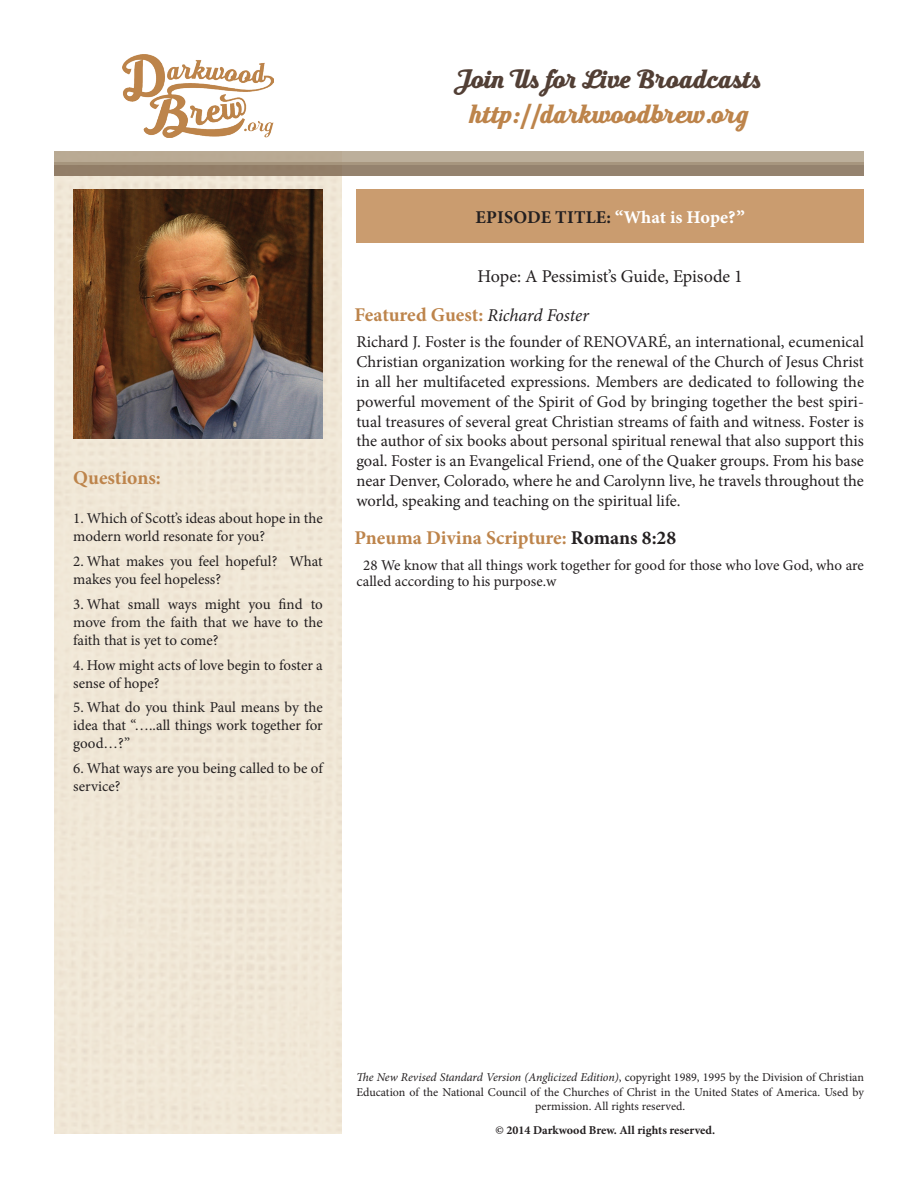
<style>
.page{position:relative;width:918px;height:1188px;background:#fff}
.page>*{position:absolute;margin:0;border:0;box-sizing:border-box;transform-origin:0 0}
.t1{font:800 24px "Moonface Script";color:#523f35}
.t2{font:800 24px "Moonface Script";color:#bd844b}
.TEXT_BASIC{font:700 19.5px "Minion Pro";color:#bd844b}
.TEXT_BASIC-2{font:18px "Minion Pro";color:#231f20}
.TEXT_BASIC-3{font:700 18px "Minion Pro";letter-spacing:.01em;color:#231f20}
.TEXT_BASIC_2{font:16.5px/19.8px "Minion Pro";letter-spacing:-.005em;color:#231f20;text-align:justify}
.Paragraph_Style_1{font:15px/18px "Minion Pro";letter-spacing:-.005em;color:#231f20}
.TEXT_BASIC-4{font:12px/14.4px "Minion Pro";color:#231f20;text-align:center}
.TEXT_BASIC-5{font:700 12px "Minion Pro";color:#231f20}
.s1{font-family:"Minion Pro Bold Capt";font-weight:400;color:#fff}
.s2{font-weight:400;font-style:italic;font-size:18px;color:#231f20}
.s3{color:#231f20}
.s4{font-style:italic}
</style>
<div class="page">
<div style="left:54px;top:152px;width:288px;height:982px;background:#f0e7d6"></div>
<div style="left:54px;top:163px;width:810px;height:13px;background:#95836f"></div>
<svg style="left:54px;top:152px;width:810px;height:13px;background:#b6a792"></svg>
<img style="left:122px;top:54px;width:152px;height:83px">
<div style="left:356px;top:189px;width:508px;height:54px;background:#ca9c6f"></div>
<img style="left:73px;top:189px;width:250px;height:250px">
<p class="t1" style="left:458px;top:66px;width:306px">Join Us for Live Broadcasts</p>
<p class="t2" style="left:471px;top:100px;width:280px">http://darkwoodbrew.org</p>
<p class="TEXT_BASIC" style="left:73px;top:464px;width:89px">Questions:</p>
<p class="Paragraph_Style_1" style="left:73px;top:510px;width:251px">1. Which of Scott’s ideas about hope in the modern world resonate for you?</p>
<p class="Paragraph_Style_1" style="left:73px;top:552px;width:251px">2. What makes you feel hopeful? What makes you feel hopeless?</p>
<p class="Paragraph_Style_1" style="left:73px;top:595px;width:251px;text-align:justify">3. What small ways might you find to move from the faith that we have to the faith that is yet to come?</p>
<p class="Paragraph_Style_1" style="left:73px;top:656px;width:251px">4. How might acts of love begin to foster a sense of hope?</p>
<p class="Paragraph_Style_1" style="left:73px;top:699px;width:251px;text-align:justify">5. What do you think Paul means by the idea that “…..all things work together for good…?”</p>
<p class="Paragraph_Style_1" style="left:73px;top:759px;width:251px">6. What ways are you being called to be of service?</p>
<p class="TEXT_BASIC-3" style="left:476px;top:204px;width:271px">EPISODE TITLE: <span class="s1">“What is Hope?”</span></p>
<p class="TEXT_BASIC-2" style="left:477px;top:264px;width:267px">Hope: A Pessimist’s Guide, Episode 1</p>
<p class="TEXT_BASIC" style="left:354px;top:301px;width:236px">Featured Guest: <span class="s2">Richard Foster</span></p>
<p class="TEXT_BASIC_2" style="left:356px;top:332px;width:509px">Richard J. Foster is the founder of RENOVARÉ, an international, ecumenical Christian organization working for the renewal of the Church of Jesus Christ in all her multifaceted expressions. Members are dedicated to following the powerful movement of the Spirit of God by bringing together the best spiri&shy;tual treasures of several great Christian streams of faith and witness. Foster is the author of six books about personal spiritual renewal that also support this goal. Foster is an Evangelical Friend, one of the Quaker groups. From his base near Denver, Colorado, where he and Carolynn live, he travels throughout the world, speaking and teaching on the spiritual life.</p>
<p class="TEXT_BASIC" style="left:354px;top:524px;width:323px">Pneuma Divina Scripture: <span class="s3">Romans 8:28</span></p>
<p class="Paragraph_Style_1" style="left:356px;top:557px;width:509px;line-height:16.5px;text-indent:7px">28 We know that all things work together for good for those who love God, who are called according to his purpose.w</p>
<p class="TEXT_BASIC-4" style="left:356px;top:1071px;width:509px"><span class="s4">The New Revised Standard Version (Anglicized Edition)</span>, copyright 1989, 1995 by the Division of Christian<br>Education of the National Council of the Churches of Christ in the United States of America. Used by permission. All rights reserved.</p>
<p class="TEXT_BASIC-5" style="left:495px;top:1122px;width:221px">© 2014 Darkwood Brew. All rights reserved.</p>
</div>
